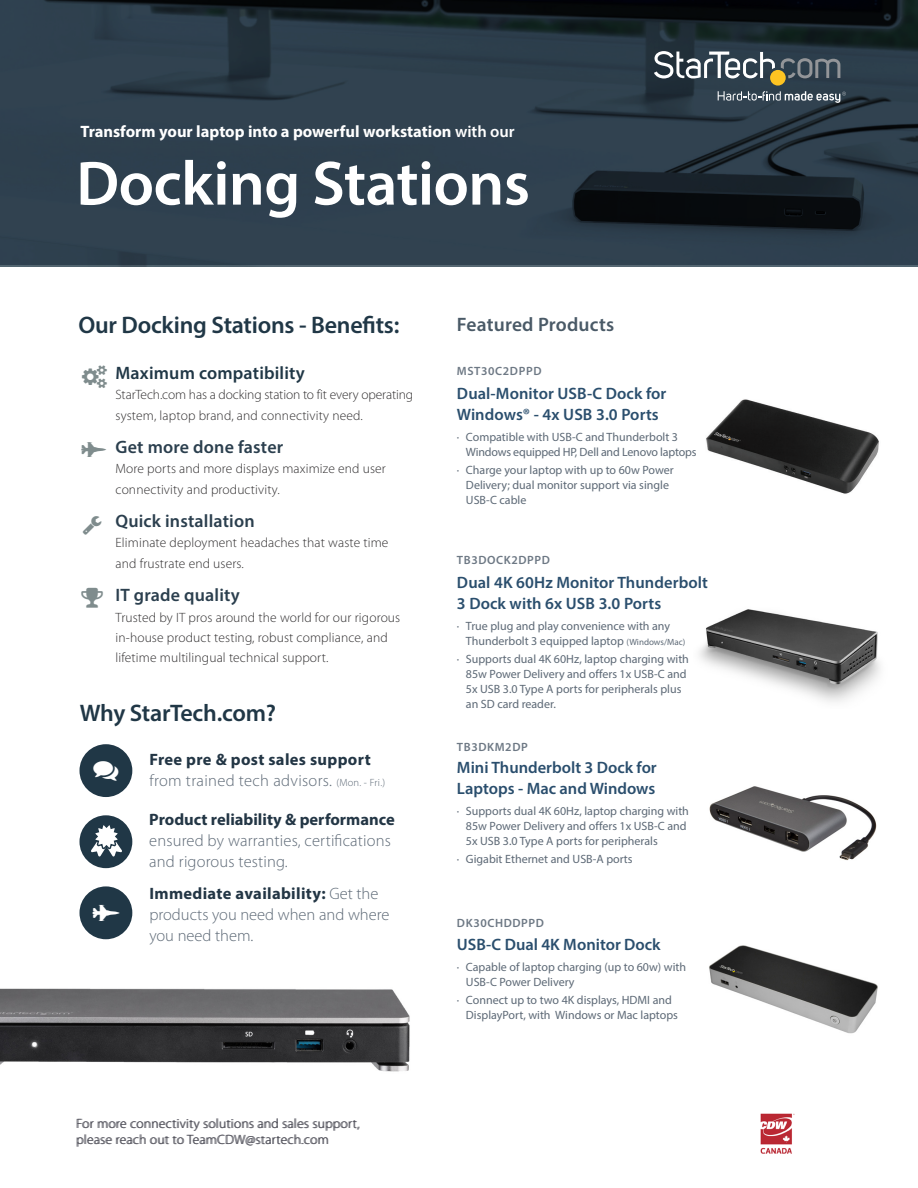
<style>
.page{position:relative;width:918px;height:1188px;background:#fff}
.page>*{position:absolute;margin:0;border:0;box-sizing:border-box;transform-origin:0 0}
.t1{font:600 63px "Myriad Pro";letter-spacing:-.01em;color:#fff}
.t2{font:600 24px "Myriad Pro";letter-spacing:-.01em;color:#203746}
.t3{font:600 19.5px "Myriad Pro";letter-spacing:.01em;color:#4a5a67}
.t4{font:600 18px "Myriad Pro";letter-spacing:.01em;color:#2b3f4e}
.t5{font:600 18px "Myriad Pro";letter-spacing:.01em;color:#203746}
.t6{font:600 16.5px/21px "Myriad Pro";letter-spacing:.005em;color:#2a4e6d}
.t7{font:300 16.5px/21px "Myriad Pro";letter-spacing:.01em;color:#5d6976}
.t8{font:700 16.5px/21px "Myriad Pro";letter-spacing:.02em;color:#233645}
.t9{font:700 16.5px "Myriad Pro";color:#fff}
.t10{font:300 13.5px/20.2px "Myriad Pro";letter-spacing:.01em;color:#312f30}
.t11{font:300 13.5px/20.2px "Myriad Pro";letter-spacing:-.01em;color:#312f30}
.PAGE_LINKS{font:300 13.5px "Myriad Pro";letter-spacing:.02em;color:#464650}
.t12{font:12px/15px "Myriad Pro";color:#5d6976}
.PART_NUMBER{font:600 12px "Myriad Pro";letter-spacing:.05em;color:#6d7884}
.s1{font-weight:600}
.s2{font-weight:300;color:#5d6976}
.s3{font-weight:300;font-size:10.5px;color:#5d6976}
.s4{font-weight:700;color:#233645}
.s5{font-size:9px}
</style>
<div class="page">
<img style="left:706px;top:399px;width:173px;height:95px">
<img style="left:709px;top:786px;width:168px;height:75px">
<img style="left:699px;top:609px;width:181px;height:93px">
<img style="left:709px;top:945px;width:169px;height:89px">
<svg style="left:0;top:0;width:918px;height:267px;background:#283844"></svg>
<svg style="left:718px;top:91px;width:128px;height:12px;background:#626f79"></svg>
<svg style="left:654px;top:51px;width:121px;height:28px"></svg>
<svg style="left:781px;top:58px;width:59px;height:20px"></svg>
<div style="left:770px;top:70px;width:16px;height:16px;background:#fec422;border-radius:50%"></div>
<div style="left:80px;top:744px;width:52px;height:53px;background:#203746;border-radius:50%"></div>
<div style="left:80px;top:886px;width:52px;height:53px;background:#203746;border-radius:50%"></div>
<div style="left:80px;top:815px;width:52px;height:53px;background:#203746;border-radius:50%"></div>
<svg style="left:91px;top:825px;width:31px;height:32px"></svg>
<img style="left:0;top:988px;width:410px;height:84px">
<img style="left:760px;top:1113px;width:35px;height:41px">
<p class="t9" style="left:81px;top:121px;width:436px">Transform your laptop into a powerful workstation <span class="s1">with our</span></p>
<p class="t1" style="left:76px;top:143px;width:455px">Docking Stations</p>
<p class="t2" style="left:78px;top:310px;width:322px">Our Docking Stations - Benefits:</p>
<p class="t5" style="left:116px;top:362px;width:191px">Maximum compatibility</p>
<p class="t11" style="left:116px;top:385px;width:299px">StarTech.com has a docking station to fit every operating system, laptop brand, and connectivity need.</p>
<p class="t4" style="left:116px;top:436px;width:169px">Get more done faster</p>
<p class="t10" style="left:116px;top:459px;width:272px">More ports and more displays maximize end user connectivity and productivity.</p>
<p class="t4" style="left:116px;top:510px;width:141px">Quick installation</p>
<p class="t10" style="left:116px;top:533px;width:275px">Eliminate deployment headaches that waste time and frustrate end users.</p>
<p class="t4" style="left:116px;top:584px;width:126px">IT grade quality</p>
<p class="t10" style="left:116px;top:607px;width:286px">Trusted by IT pros around the world for our rigorous in-house product testing, robust compliance, and lifetime multilingual technical support.</p>
<p class="t2" style="left:80px;top:698px;width:198px">Why StarTech.com?</p>
<p class="t8" style="left:149px;top:749px;width:237px">Free pre &amp; post sales support <span class="s2">from trained tech advisors.</span> <span class="s3">(Mon. - Fri.)</span></p>
<p class="t7" style="left:149px;top:809px;width:247px"><span class="s4">Product reliability &amp; performance </span>ensured by warranties, certifications and rigorous testing.</p>
<p class="t7" style="left:149px;top:883px;width:242px"><span class="s4">Immediate availability:</span> Get the products you need when and where you need them.</p>
<p class="PAGE_LINKS" style="left:76px;top:1115px;width:285px">For more connectivity solutions and sales support,</p>
<p class="PAGE_LINKS" style="left:77px;top:1131px;width:254px">please reach out to TeamCDW@startech.com</p>
<p class="t3" style="left:457px;top:312px;width:159px">Featured Products</p>
<p class="PART_NUMBER" style="left:457px;top:363px;width:86px">MST30C2DPPD</p>
<p class="t6" style="left:457px;top:382px;width:211px">Dual-Monitor USB-C Dock for<br>Windows® - 4x USB 3.0 Ports</p>
<p class="t12" style="left:466px;top:429px;width:232px;text-indent:-9px">· Compatible with USB-C and Thunderbolt 3<br>Windows equipped HP, Dell and Lenovo laptops</p>
<p class="t12" style="left:466px;top:462px;width:209px;text-indent:-9px">· Charge your laptop with up to 60w Power<br>Delivery; dual monitor support via single<br>USB-C cable</p>
<p class="PART_NUMBER" style="left:457px;top:552px;width:95px">TB3DOCK2DPPD</p>
<p class="t6" style="left:457px;top:571px;width:252px">Dual 4K 60Hz Monitor Thunderbolt<br>3 Dock with 6x USB 3.0 Ports</p>
<p class="t12" style="left:466px;top:618px;width:221px;text-indent:-9px">· True plug and play convenience with any<br>Thunderbolt 3 equipped laptop <span class="s5">(Windows/Mac)</span></p>
<p class="t12" style="left:466px;top:651px;width:225px;text-indent:-9px">· Supports dual 4K 60Hz, laptop charging with 85w Power Delivery and offers 1x USB-C and 5x USB 3.0 Type A ports for peripherals plus an SD card reader.</p>
<p class="PART_NUMBER" style="left:457px;top:739px;width:72px">TB3DKM2DP</p>
<p class="t6" style="left:457px;top:757px;width:201px">Mini Thunderbolt 3 Dock for<br>Laptops - Mac and Windows</p>
<p class="t12" style="left:466px;top:804px;width:225px;text-indent:-9px">· Supports dual 4K 60Hz, laptop charging with<br>85w Power Delivery and offers 1x USB-C and<br>5x USB 3.0 Type A ports for peripherals</p>
<p class="t12" style="left:457px;top:852px;width:177px">· Gigabit Ethernet and USB-A ports</p>
<p class="PART_NUMBER" style="left:457px;top:915px;width:89px">DK30CHDDPPD</p>
<p class="t6" style="left:457px;top:933px;width:205px">USB-C Dual 4K Monitor Dock</p>
<p class="t12" style="left:466px;top:959px;width:222px;text-indent:-9px">· Capable of laptop charging (up to 60w) with<br>USB-C Power Delivery</p>
<p class="t12" style="left:466px;top:992px;width:214px;text-indent:-9px">· Connect up to two 4K displays, HDMI and<br>DisplayPort, with Windows or Mac laptops</p>
</div>
